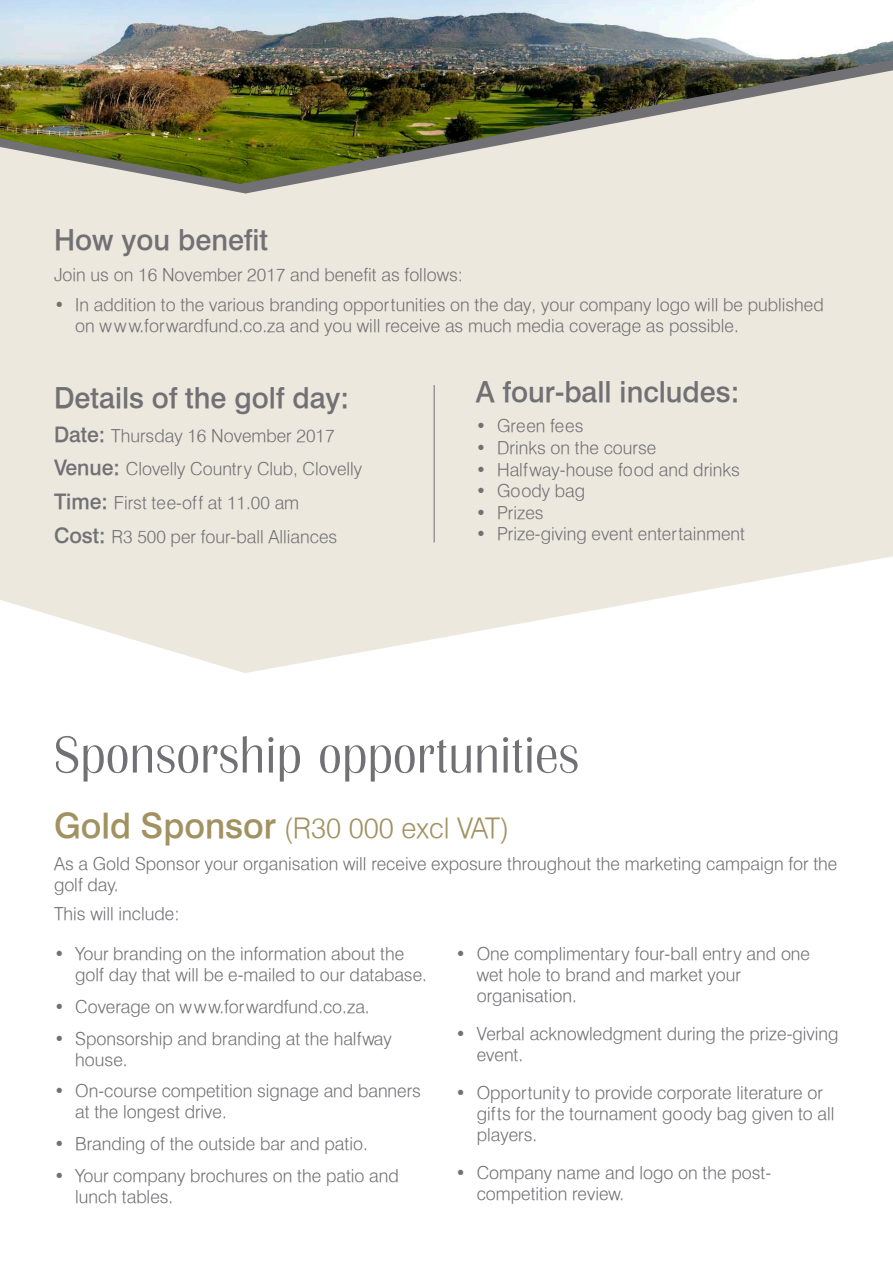
<style>
.page{position:relative;width:893px;height:1263px;background:#fff}
.page>*{position:absolute;margin:0;border:0;box-sizing:border-box;transform-origin:0 0}
.t1{font:54px "Britannic T Ligh";color:#717074}
.t2{font:500 28.5px "Halvett";color:#717074}
.t3{font:300 28.5px "Halvett";color:#a29161}
.t4{font:300 18px/21px "Halvett";color:#717074}
.s1{font-weight:500;font-size:21px}
.s2{font-weight:500;font-size:34.5px}
</style>
<div class="page">
<svg style="left:0;top:193px;width:893px;height:480px;background:#eeeae1"></svg>
<div style="left:0;top:184px;width:893px;height:9px;background:#ede8de"></div>
<img style="left:0;top:0;width:893px;height:184px">
<hr style="left:434px;top:385px;width:1px;height:157px;background:#717074">
<p class="t2" style="left:54px;top:223px;width:216px">How you benefit</p>
<p class="t4" style="left:54px;top:263px;width:410px">Join us on 16 November 2017 and benefit as follows:</p>
<p class="t4" style="left:75px;top:293px;width:750px;line-height:21.6px;text-indent:-21px">• In addition to the various branding opportunities on the day, your company logo will be published on www.forwardfund.co.za and you will receive as much media coverage as possible.</p>
<p class="t2" style="left:54px;top:380px;width:297px">Details of the golf day:</p>
<p class="t4" style="left:54px;top:425px;width:282px"><span class="s1">Date:</span> Thursday 16 November 2017</p>
<p class="t4" style="left:54px;top:458px;width:310px"><span class="s1">Venue:</span> Clovelly Country Club, Clovelly</p>
<p class="t4" style="left:54px;top:492px;width:247px"><span class="s1">Time:</span> First tee-off at 11.00 am</p>
<p class="t4" style="left:54px;top:526px;width:285px"><span class="s1">Cost:</span> R3 500 per four-ball Alliances</p>
<p class="t2" style="left:476px;top:374px;width:265px">A four-ball includes:</p>
<p class="t4" style="left:476px;top:415px;width:109px">• Green fees</p>
<p class="t4" style="left:476px;top:437px;width:182px">• Drinks on the course</p>
<p class="t4" style="left:476px;top:458px;width:266px">• Halfway-house food and drinks</p>
<p class="t4" style="left:476px;top:480px;width:111px">• Goody bag</p>
<p class="t4" style="left:476px;top:502px;width:69px">• Prizes</p>
<p class="t4" style="left:476px;top:523px;width:271px">• Prize-giving event entertainment</p>
<p class="t1" style="left:54px;top:726px;width:527px">Sponsorship opportunities</p>
<p class="t3" style="left:54px;top:811px;width:457px"><span class="s2">Gold Sponsor</span> (R30 000 excl VAT)</p>
<p class="t4" style="left:54px;top:853px;width:785px">As a Gold Sponsor your organisation will receive exposure throughout the marketing campaign for the golf day.</p>
<p class="t4" style="left:54px;top:903px;width:127px">This will include:</p>
<p class="t4" style="left:75px;top:943px;width:353px;text-indent:-21px">• Your branding on the information about the golf day that will be e-mailed to our database.</p>
<p class="t4" style="left:54px;top:996px;width:317px">• Coverage on www.forwardfund.co.za.</p>
<p class="t4" style="left:75px;top:1028px;width:318px;text-indent:-21px">• Sponsorship and branding at the halfway house.</p>
<p class="t4" style="left:75px;top:1080px;width:347px;text-indent:-21px">• On-course competition signage and banners at the longest drive.</p>
<p class="t4" style="left:54px;top:1133px;width:315px">• Branding of the outside bar and patio.</p>
<p class="t4" style="left:75px;top:1164px;width:325px;text-indent:-21px">• Your company brochures on the patio and lunch tables.</p>
<p class="t4" style="left:477px;top:943px;width:335px;text-indent:-21px">• One complimentary four-ball entry and one wet hole to brand and market your organisation.</p>
<p class="t4" style="left:477px;top:1023px;width:363px;text-indent:-21px">• Verbal acknowledgment during the prize-giving event.</p>
<p class="t4" style="left:477px;top:1082px;width:359px;text-indent:-21px">• Opportunity to provide corporate literature or gifts for the tournament goody bag given to all players.</p>
<p class="t4" style="left:477px;top:1162px;width:296px;text-indent:-21px">• Company name and logo on the post&shy;competition review.</p>
</div>
